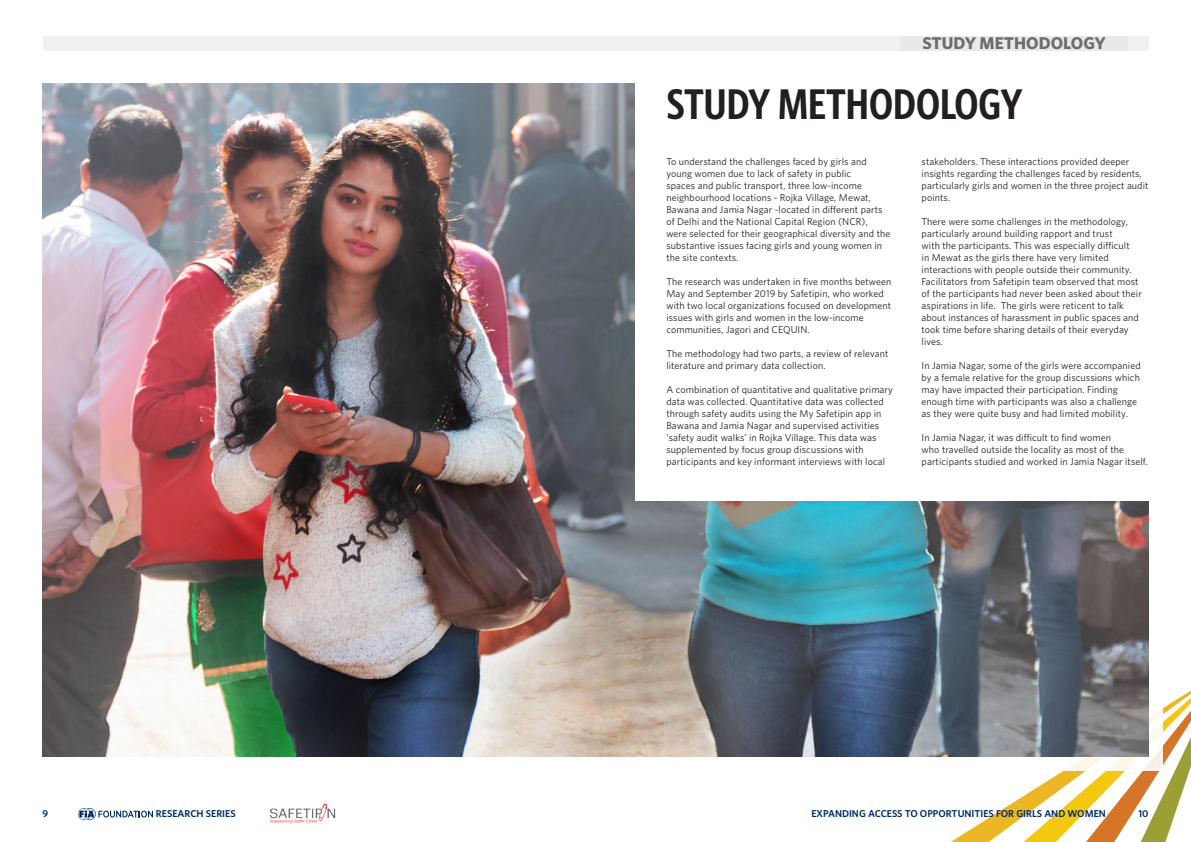
<style>
.page{position:relative;width:1191px;height:842px;background:#fff}
.page>*{position:absolute;margin:0;border:0;box-sizing:border-box;transform-origin:0 0}
.t1{font:600 43px "Whitney Condensed";color:#231f20}
.Section_Heading_-_Sm{font:700 17px "Whitney";color:#6c6d70}
.t2{font:10px/12px "Whitney";letter-spacing:.01em;color:#231f20}
.Page_Number{font:600 10px "Whitney";color:#002d66}
</style>
<div class="page">
<img style="left:269px;top:804px;width:67px;height:19px">
<svg style="left:951px;top:690px;width:240px;height:152px"></svg>
<div style="left:652px;top:670px;width:510px;height:101px;background:#fff"></div>
<img style="left:43px;top:83px;width:1105px;height:674px">
<div style="left:635px;top:65px;width:537px;height:436px;background:#fff"></div>
<svg style="left:78px;top:808px;width:75px;height:12px"></svg>
<div style="left:43px;top:36px;width:1105px;height:14px;background:#f0f1f2"></div>
<div style="left:900px;top:36px;width:227px;height:14px;background:#e9e9e9"></div>
<p class="Section_Heading_-_Sm" style="left:922px;top:32px;width:185px">STUDY METHODOLOGY</p>
<h1 class="t1" style="left:666px;top:77px;width:358px">STUDY METHODOLOGY</h1>
<p class="t2" style="left:666px;top:155px;width:225px">To understand the challenges faced by girls and young women due to lack of safety in public<br>spaces and public transport, three low-income neighbourhood locations - Rojka Village, Mewat, Bawana and Jamia Nagar -located in different parts of Delhi and the National Capital Region (NCR), were selected for their geographical diversity and the substantive issues facing girls and young women in the site contexts.</p>
<p class="t2" style="left:666px;top:275px;width:226px">The research was undertaken in five months between May and September 2019 by Safetipin, who worked with two local organizations focused on development issues with girls and women in the low-income communities, Jagori and CEQUIN.</p>
<p class="t2" style="left:666px;top:347px;width:223px">The methodology had two parts, a review of relevant literature and primary data collection.</p>
<p class="t2" style="left:666px;top:383px;width:228px">A combination of quantitative and qualitative primary data was collected. Quantitative data was collected</p>
<p class="t2" style="left:666px;top:407px;width:220px">through safety audits using the My Safetipin app in Bawana and Jamia Nagar and supervised activities ‘safety audit walks’ in Rojka Village. This data was supplemented by focus group discussions with participants and key informant interviews with local</p>
<p class="t2" style="left:921px;top:155px;width:228px">stakeholders. These interactions provided deeper insights regarding the challenges faced by residents, particularly girls and women in the three project audit points.</p>
<p class="t2" style="left:921px;top:215px;width:222px">There were some challenges in the methodology, particularly around building rapport and trust<br>with the participants. This was especially difficult<br>in Mewat as the girls there have very limited interactions with people outside their community.<br>Facilitators from Safetipin team observed that most of the participants had never been asked about their aspirations in life. The girls were reticent to talk about instances of harassment in public spaces and took time before sharing details of their everyday lives.</p>
<p class="t2" style="left:921px;top:359px;width:221px">In Jamia Nagar, some of the girls were accompanied by a female relative for the group discussions which may have impacted their participation. Finding enough time with participants was also a challenge as they were quite busy and had limited mobility.</p>
<p class="t2" style="left:921px;top:431px;width:228px">In Jamia Nagar, it was difficult to find women<br>who travelled outside the locality as most of the participants studied and worked in Jamia Nagar itself.</p>
<p class="Page_Number" style="left:43px;top:807px;width:7px">9</p>
<p class="Page_Number" style="left:156px;top:807px;width:81px">RESEARCH SERIES</p>
<p class="Page_Number" style="left:811px;top:807px;width:296px">EXPANDING ACCESS TO OPPORTUNITIES FOR GIRLS AND WOMEN</p>
<p class="Page_Number" style="left:1138px;top:807px;width:12px">10</p>
</div>
